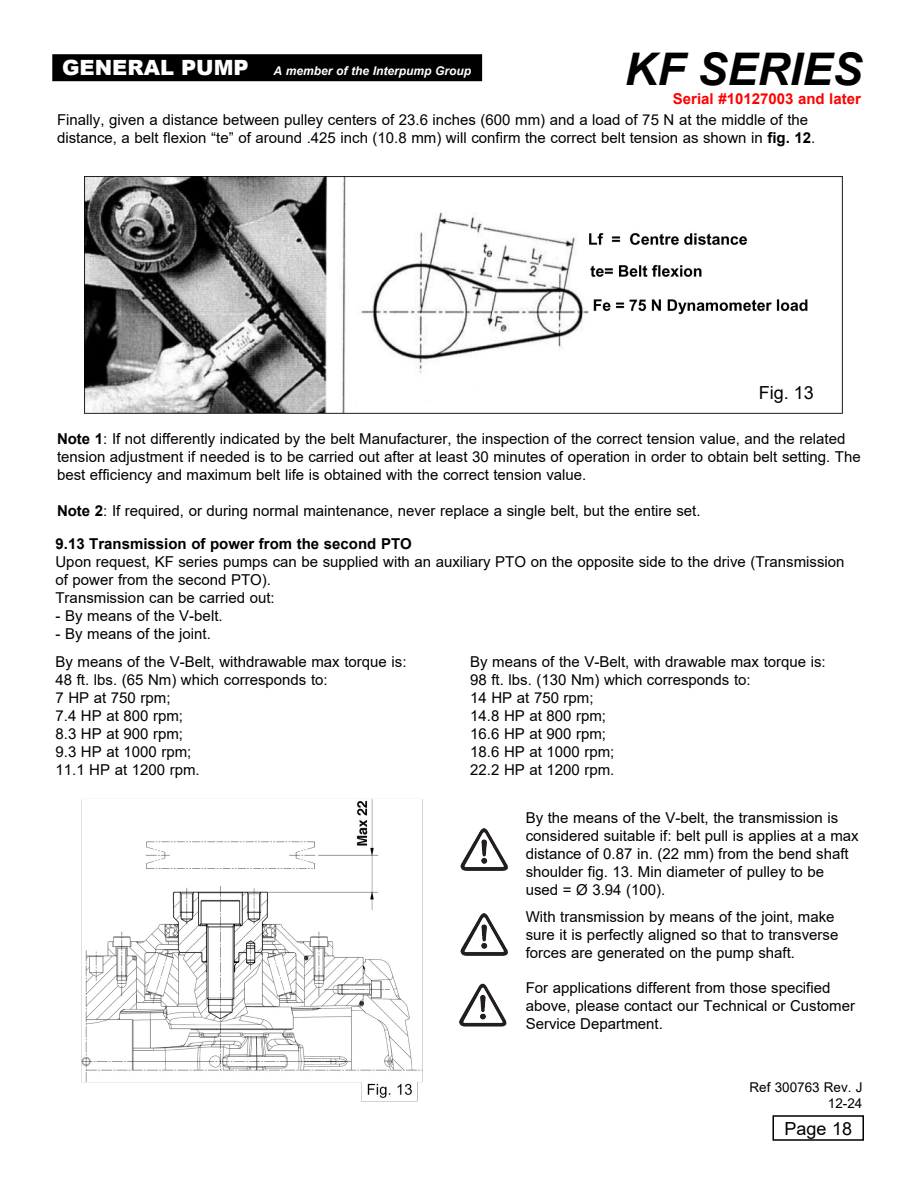
<style>
.page{position:relative;width:918px;height:1188px;background:#fff}
.page>*{position:absolute;margin:0;border:0;box-sizing:border-box;transform-origin:0 0}
.t1{font:italic 700 45px "Arial";color:#000}
.t2{font:18px "Arial";color:#000}
.t3{font:15px/18px "Arial";color:#000}
.t4{font:700 15px "Arial";color:#000}
.t5{font:700 15px "Arial";color:#f00}
.t6{font:13.5px/16.2px "Arial";color:#000;text-align:right}
.t7{font:italic 700 12px "Arial";color:#fff}
.s1{font-weight:900;font-style:normal;font-size:21px}
.s2{font-weight:700}
</style>
<div class="page">
<img style="left:85px;top:176px;width:757px;height:238px">
<div style="left:52px;top:54px;width:430px;height:27px;background:#000"></div>
<div style="left:750px;top:380px;width:73px;height:25px;background:#fff"></div>
<img style="left:81px;top:799px;width:342px;height:303px">
<img style="left:460px;top:828px;width:48px;height:43px">
<img style="left:460px;top:913px;width:48px;height:43px">
<img style="left:459px;top:984px;width:47px;height:43px">
<p class="t7" style="left:62px;top:63px;width:411px"><span class="s1">GENERAL PUMP</span> A member of the Interpump Group</p>
<h1 class="t1" style="left:625px;top:39px;width:239px">KF SERIES</h1>
<p class="t5" style="left:673px;top:88px;width:190px">Serial #10127003 and later</p>
<p class="t3" style="left:57px;top:110px;width:760px">Finally, given a distance between pulley centers of 23.6 inches (600 mm) and a load of 75 N at the middle of the distance, a belt flexion “te” of around .425 inch (10.8 mm) will confirm the correct belt tension as shown in <span class="s2">fig. 12</span>.</p>
<p class="t2" style="left:759px;top:380px;width:57px">Fig. 13</p>
<p class="t3" style="left:57px;top:430px;width:805px"><span class="s2">Note 1</span>: If not differently indicated by the belt Manufacturer, the inspection of the correct tension value, and the related tension adjustment if needed is to be carried out after at least 30 minutes of operation in order to obtain belt setting. The best efficiency and maximum belt life is obtained with the correct tension value.</p>
<p class="t3" style="left:57px;top:502px;width:645px"><span class="s2">Note 2</span>: If required, or during normal maintenance, never replace a single belt, but the entire set.</p>
<p class="t4" style="left:56px;top:534px;width:358px">9.13 Transmission of power from the second PTO</p>
<p class="t3" style="left:56px;top:553px;width:791px">Upon request, KF series pumps can be supplied with an auxiliary PTO on the opposite side to the drive (Transmission of power from the second PTO).<br>Transmission can be carried out:</p>
<p class="t3" style="left:56px;top:607px;width:169px">- By means of the V-belt.</p>
<p class="t3" style="left:56px;top:625px;width:157px">- By means of the joint.</p>
<p class="t3" style="left:56px;top:652px;width:353px">By means of the V-Belt, withdrawable max torque is:<br>48 ft. lbs. (65 Nm) which corresponds to:<br>7 HP at 750 rpm;<br>7.4 HP at 800 rpm;<br>8.3 HP at 900 rpm;<br>9.3 HP at 1000 rpm;<br>11.1 HP at 1200 rpm.</p>
<p class="t3" style="left:470px;top:652px;width:357px">By means of the V-Belt, with drawable max torque is:<br>98 ft. lbs. (130 Nm) which corresponds to:<br>14 HP at 750 rpm;<br>14.8 HP at 800 rpm;<br>16.6 HP at 900 rpm;<br>18.6 HP at 1000 rpm;<br>22.2 HP at 1200 rpm.</p>
<p class="t3" style="left:526px;top:808px;width:335px">By the means of the V-belt, the transmission is considered suitable if: belt pull is applies at a max distance of 0.87 in. (22 mm) from the bend shaft shoulder fig. 13. Min diameter of pulley to be used = Ø 3.94 (100).</p>
<p class="t3" style="left:526px;top:908px;width:314px">With transmission by means of the joint, make sure it is perfectly aligned so that to transverse forces are generated on the pump shaft.</p>
<p class="t3" style="left:526px;top:978px;width:331px">For applications different from those specified above, please contact our Technical or Customer<br>Service Department.</p>
<p class="t6" style="left:750px;top:1079px;width:114px">Ref 300763 Rev. J<br>12-24</p>
<p class="t2" style="left:784px;top:1116px;width:69px">Page 18</p>
</div>
